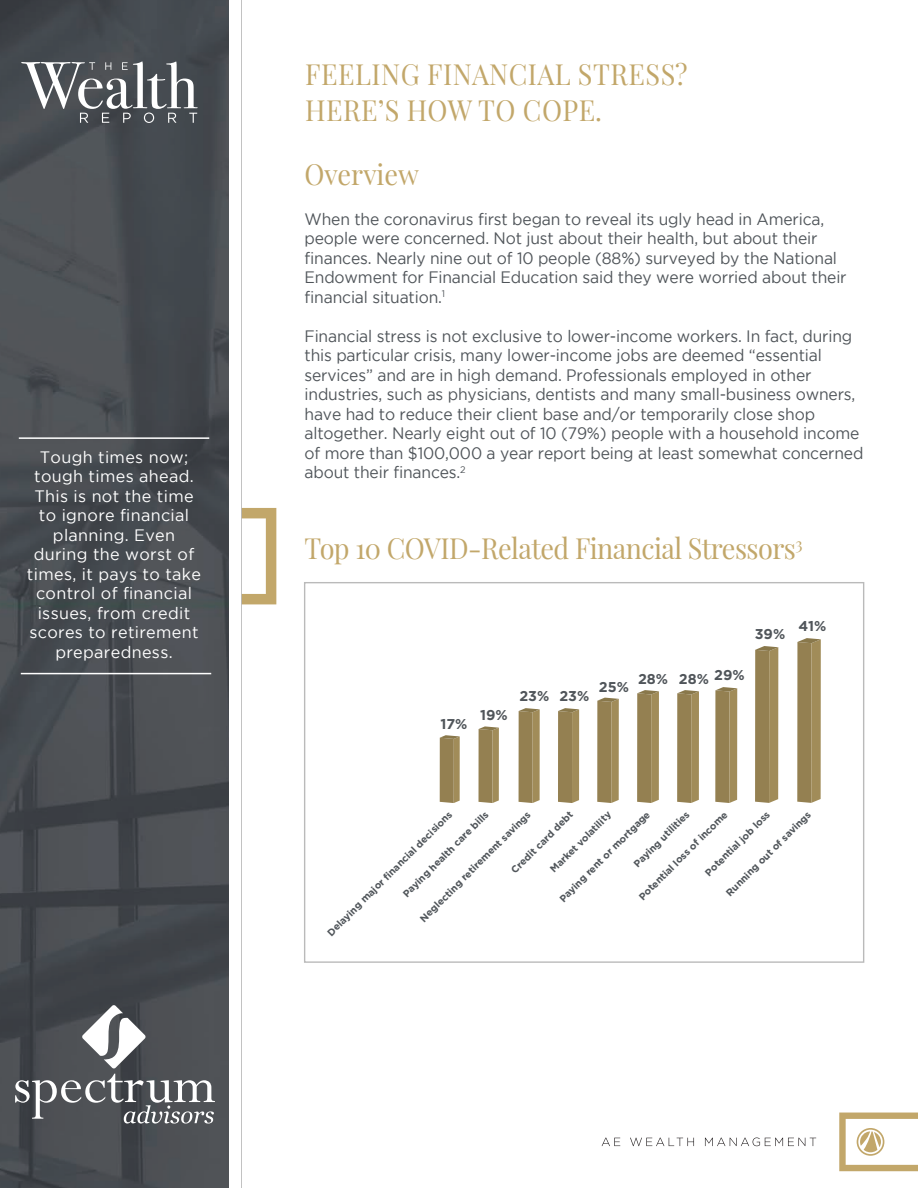
<style>
.page{position:relative;width:918px;height:1188px;background:#fff}
.page>*{position:absolute;margin:0;border:0;box-sizing:border-box;transform-origin:0 0}
.t1{font:28.5px/36px "Playfair Display";letter-spacing:.02em;color:#c2a76a;scale:.95 1}
.t2{font:28.5px "Playfair Display";letter-spacing:-.02em;color:#c2a76a;scale:.95 1}
.t3{font:28.5px "Playfair Display";color:#c2a76a;scale:.95 1}
.t4{font:16.5px/19.5px "Gotham";letter-spacing:-.01em;color:#50555a;scale:.95 1}
.t5{font:16.5px/19.5px "Gotham";letter-spacing:.02em;color:#fff;text-align:center}
.t6{font:700 14.25px "Gotham";color:#50555a}
.t7{font:700 9.9px "Gotham";color:#50555a}
</style>
<div class="page">
<svg style="left:242px;top:508px;width:34px;height:96px"></svg>
<hr style="left:240px;top:0;width:2px;height:1188px;background:#bababa">
<img style="left:0;top:0;width:229px;height:1188px">
<svg style="left:21px;top:61px;width:177px;height:62px"></svg>
<svg style="left:839px;top:1113px;width:79px;height:58px"></svg>
<svg style="left:602px;top:1138px;width:18px;height:8px"></svg>
<svg style="left:630px;top:1138px;width:64px;height:8px"></svg>
<svg style="left:705px;top:1138px;width:111px;height:8px"></svg>
<hr style="left:19px;top:437px;width:190px;height:2px;background:#fff">
<hr style="left:21px;top:673px;width:190px;height:1px;background:#fff">
<svg style="left:15px;top:1005px;width:200px;height:119px;background:#636569"></svg>
<svg style="left:797px;top:638px;width:24px;height:165px;background:#9e8a5c"></svg>
<svg style="left:755px;top:646px;width:23px;height:157px;background:#9b8758"></svg>
<svg style="left:715px;top:687px;width:22px;height:116px;background:#9c895b"></svg>
<svg style="left:677px;top:690px;width:22px;height:113px;background:#9c885a"></svg>
<svg style="left:637px;top:690px;width:22px;height:113px;background:#9c885a"></svg>
<svg style="left:597px;top:698px;width:22px;height:105px;background:#9d895c"></svg>
<svg style="left:558px;top:708px;width:21px;height:95px;background:#9a8657"></svg>
<svg style="left:519px;top:708px;width:21px;height:95px;background:#9c895b"></svg>
<svg style="left:479px;top:726px;width:20px;height:77px;background:#9c895b"></svg>
<svg style="left:440px;top:735px;width:20px;height:68px"></svg>
<p class="t5" style="left:27px;top:447px;width:176px">Tough times now; tough times ahead.<br>This is not the time to ignore financial planning. Even during the worst of times, it pays to take control of financial issues, from credit scores to retirement preparedness.</p>
<h1 class="t1" style="left:305px;top:54px;width:404px">FEELING FINANCIAL STRESS?<br>HERE’S HOW TO COPE.</h1>
<h1 class="t3" style="left:305px;top:152px;width:122px">Overview</h1>
<p class="t4" style="left:305px;top:209px;width:572px">When the coronavirus first began to reveal its ugly head in America, people were concerned. Not just about their health, but about their finances. Nearly nine out of 10 people (88%) surveyed by the National Endowment for Financial Education said they were worried about their financial situation.<sup>1</sup></p>
<p class="t4" style="left:305px;top:326px;width:590px">Financial stress is not exclusive to lower-income workers. In fact, during this particular crisis, many lower-income jobs are deemed “essential services” and are in high demand. Professionals employed in other industries, such as physicians, dentists and many small-business owners, have had to reduce their client base and/or temporarily close shop altogether. Nearly eight out of 10 (79%) people with a household income of more than $100,000 a year report being at least somewhat concerned about their finances.<sup>2</sup></p>
<h1 class="t2" style="left:305px;top:526px;width:526px">Top 10 COVID-Related Financial Stressors<sup>3</sup></h1>
<p class="t6" style="left:440px;top:714px;width:29px">17%</p>
<p class="t6" style="left:480px;top:706px;width:29px">19%</p>
<p class="t6" style="left:755px;top:625px;width:32px">39%</p>
<p class="t6" style="left:519px;top:686px;width:71px">23% 23%</p>
<p class="t6" style="left:599px;top:678px;width:32px">25%</p>
<p class="t6" style="left:638px;top:669px;width:108px">28% 28% 29%</p>
<p class="t6" style="left:799px;top:617px;width:29px">41%</p>
<p class="t7" style="left:508px;top:867px;width:84px;rotate:-45deg">Credit card debt</p>
<p class="t7" style="left:547px;top:866px;width:83px;rotate:-45deg">Market volatility</p>
<p class="t7" style="left:417px;top:915px;width:153px;rotate:-45deg">Neglecting retirement savings</p>
<p class="t7" style="left:702px;top:870px;width:88px;rotate:-45deg">Potential job loss</p>
<p class="t7" style="left:631px;top:861px;width:76px;rotate:-45deg">Paying utilities</p>
<p class="t7" style="left:324px;top:930px;width:173px;rotate:-45deg">Delaying major fi nancial decisions</p>
<p class="t7" style="left:400px;top:891px;width:118px;rotate:-45deg">Paying health care bills</p>
<p class="t7" style="left:723px;top:890px;width:117px;rotate:-45deg">Running out of savings</p>
<p class="t7" style="left:557px;top:895px;width:125px;rotate:-45deg">Paying rent or mortgage</p>
<p class="t7" style="left:636px;top:894px;width:122px;rotate:-45deg">Potential loss of income</p>
</div>
